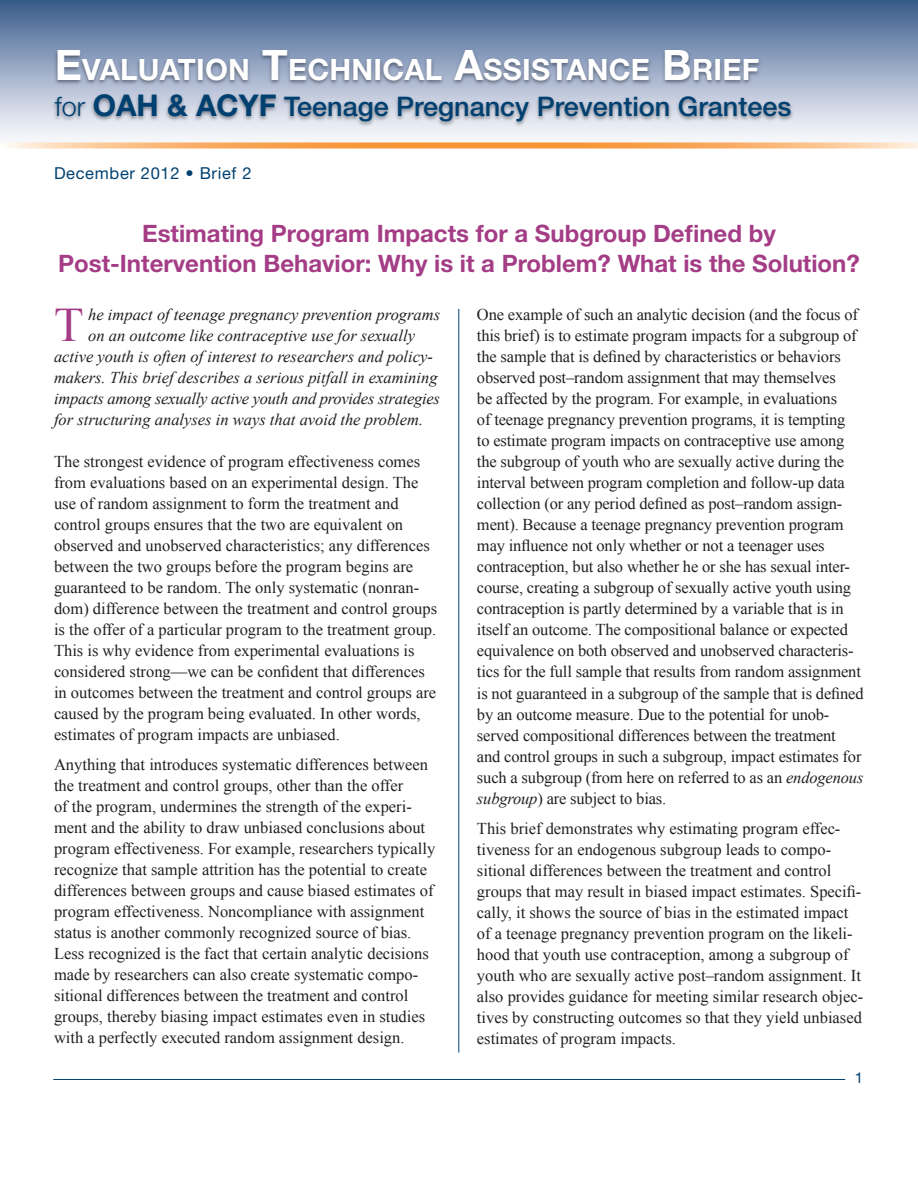
<style>
.page{position:relative;width:918px;height:1188px;background:#fff}
.page>*{position:absolute;margin:0;border:0;box-sizing:border-box;transform-origin:0 0}
.Intro{font:48.15px "Times New Roman";color:#a43d86}
.t1{font:700 29.4px "Helvetica Neue LT Std";letter-spacing:.01em;color:#fff}
.t2{font:500 27px "Helvetica Neue LT Std";color:#004071}
.t3{font:700 24px/30px "Helvetica Neue LT Std";color:#a43d86;text-align:center}
.Body_text{font:16.5px/21px "Times New Roman";color:#231f20}
.Intro-2{font:italic 16.5px "Times New Roman";color:#231f20}
.Date{font:16.5px "Helvetica Neue LT Std";letter-spacing:.04em;color:#004171}
.t4{font:15px "Helvetica Neue LT Std";color:#004171}
.s1{font-size:42px}
.s2{font-weight:300}
.s3{font-weight:700;font-size:30px}
.s4{font-style:italic}
</style>
<div class="page">
<div style="left:0;top:0;width:918px;height:142px;background:linear-gradient(to bottom,#3a5c8c,#fefdff)"></div>
<img style="left:1px;top:0;width:845px;height:142px">
<svg style="left:6px;top:142px;width:912px;height:6px;background:#f9b573"></svg>
<hr style="left:53px;top:1079px;width:792px;height:1px;background:#004171">
<hr style="left:459px;top:309px;width:1px;height:744px;background:#004171">
<p class="t1" style="left:55px;top:52px;width:706px"><span class="s1">E</span>VALUATION <span class="s1">T</span>ECHNICAL <span class="s1">A</span>SSISTANCE <span class="s1">B</span>RIEF</p>
<p class="t2" style="left:55px;top:91px;width:738px"><span class="s2">for</span> <span class="s3">OAH &amp; ACYF</span> Teenage Pregnancy Prevention Grantees</p>
<p class="Date" style="left:54px;top:164px;width:199px">December 2012 • Brief 2</p>
<p class="t3" style="left:58px;top:218px;width:803px">Estimating Program Impacts for a Subgroup Defined by<br>Post-Intervention Behavior: Why is it a Problem? What is the Solution?</p>
<p class="Intro" style="left:54px;top:293px;width:31px">T</p>
<p class="Intro-2" style="left:88px;top:303px;width:353px">he impact of teenage pregnancy prevention programs</p>
<p class="Body_text" style="left:477px;top:304px;width:388px">One example of such an analytic decision (and the focus of this brief) is to estimate program impacts for a subgroup of the sample that is defined by characteristics or behaviors observed post–random assignment that may themselves<br>be affected by the program. For example, in evaluations<br>of teenage pregnancy prevention programs, it is tempting<br>to estimate program impacts on contraceptive use among the subgroup of youth who are sexually active during the interval between program completion and follow-up data collection (or any period defined as post–random assign&shy;ment). Because a teenage pregnancy prevention program may influence not only whether or not a teenager uses contraception, but also whether he or she has sexual inter&shy;course, creating a subgroup of sexually active youth using contraception is partly determined by a variable that is in itself an outcome. The compositional balance or expected equivalence on both observed and unobserved characteris&shy;tics for the full sample that results from random assignment is not guaranteed in a subgroup of the sample that is defined by an outcome measure. Due to the potential for unob&shy;served compositional differences between the treatment<br>and control groups in such a subgroup, impact estimates for such a subgroup (from here on referred to as an <span class="s4">endogenous subgroup</span>) are subject to bias.</p>
<p class="Body_text" style="left:477px;top:817px;width:388px">This brief demonstrates why estimating program effec&shy;tiveness for an endogenous subgroup leads to compo&shy;sitional differences between the treatment and control groups that may result in biased impact estimates. Specifi&shy;cally, it shows the source of bias in the estimated impact of a teenage pregnancy prevention program on the likeli&shy;hood that youth use contraception, among a subgroup of youth who are sexually active post–random assignment. It also provides guidance for meeting similar research objec&shy;tives by constructing outcomes so that they yield unbiased estimates of program impacts.</p>
<p class="Intro-2" style="left:88px;top:324px;width:328px">on an outcome like contraceptive use for sexually</p>
<p class="Intro-2" style="left:54px;top:345px;width:380px">active youth is often of interest to researchers and policy-</p>
<p class="Intro-2" style="left:54px;top:366px;width:385px">makers. This brief describes a serious pitfall in examining</p>
<p class="Intro-2" style="left:54px;top:387px;width:388px">impacts among sexually active youth and provides strategies</p>
<p class="Intro-2" style="left:54px;top:408px;width:371px">for structuring analyses in ways that avoid the problem.</p>
<p class="Body_text" style="left:54px;top:450px;width:385px">The strongest evidence of program effectiveness comes from evaluations based on an experimental design. The use of random assignment to form the treatment and control groups ensures that the two are equivalent on observed and unobserved characteristics; any differences between the two groups before the program begins are guaranteed to be random. The only systematic (nonran&shy;dom) difference between the treatment and control groups is the offer of a particular program to the treatment group.<br>This is why evidence from experimental evaluations is considered strong—we can be confident that differences in outcomes between the treatment and control groups are caused by the program being evaluated. In other words, estimates of program impacts are unbiased.</p>
<p class="Body_text" style="left:54px;top:753px;width:383px">Anything that introduces systematic differences between the treatment and control groups, other than the offer<br>of the program, undermines the strength of the experi&shy;ment and the ability to draw unbiased conclusions about program effectiveness. For example, researchers typically recognize that sample attrition has the potential to create differences between groups and cause biased estimates of program effectiveness. Noncompliance with assignment status is another commonly recognized source of bias.<br>Less recognized is the fact that certain analytic decisions made by researchers can also create systematic compo&shy;sitional differences between the treatment and control groups, thereby biasing impact estimates even in studies with a perfectly executed random assignment design.</p>
<p class="t4" style="left:855px;top:1069px;width:10px">1</p>
</div>
